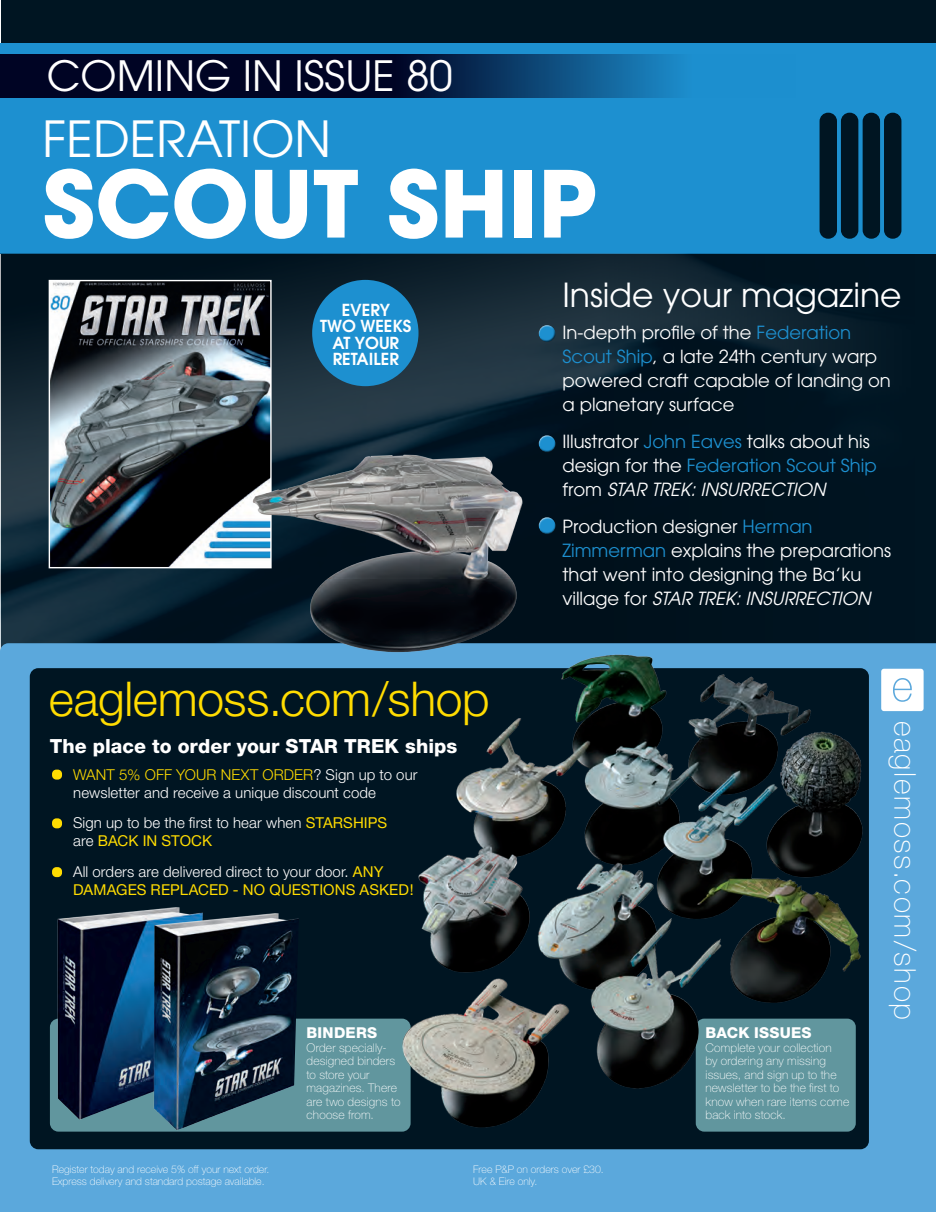
<style>
.page{position:relative;width:936px;height:1212px;background:#fff}
.page>*{position:absolute;margin:0;border:0;box-sizing:border-box;transform-origin:0 0}
.t1{font:700 91.5px "Avant Garde";color:#fff}
.t2{font:49.5px "Avant Garde LT";color:#fff}
.t3{font:300 48px "Helvetica Neue";letter-spacing:-.005em;color:#ffdc01}
.t4{font:41.55px "Avant Garde";color:#fff}
.t5{font:33px "Avant Garde";color:#fff}
.t6{font:100 30px "Helvetica Neue";letter-spacing:.055em;color:#fff}
.t7{font:800 19.5px "Helvetica Neue";color:#fff}
.t8{font:18px/24px "Avant Garde";color:#fff}
.t9{font:italic 18px "Avant Garde LT";color:#fff}
.t10{font:600 16.5px/16.5px "Avant Garde";color:#fff;text-align:center}
.t11{font:300 15px/18px "Helvetica Neue";letter-spacing:.005em;color:#fff}
.t12{font:800 15px "Helvetica Neue";letter-spacing:.015em;color:#fff}
.t13{font:100 12px/13.5px "Helvetica Neue";letter-spacing:.01em;color:#fff}
.t14{font:100 10.5px/12px "Helvetica Neue";color:#fff}
.s1{color:#ffdc01}
.s2{font-weight:400;color:#ffdc01}
.s3{color:#1d90d0}
.s4{font-family:"Avant Garde LT";color:#1d90d0}
.s5{font-family:"Avant Garde";font-style:normal}
</style>
<div class="page">
<div style="left:1px;top:0;width:934px;height:1212px;background:#001522"></div>
<div style="left:0;top:43px;width:935px;height:210px;background:#1d90d0"></div>
<svg style="left:0;top:54px;width:677px;height:44px;background:#051f45"></svg>
<div style="left:819px;top:113px;width:17px;height:126px;background:#001522;border-radius:9px"></div>
<div style="left:862px;top:113px;width:18px;height:126px;background:#001522;border-radius:9px"></div>
<div style="left:840px;top:113px;width:18px;height:126px;background:#001522;border-radius:9px"></div>
<div style="left:883px;top:113px;width:18px;height:126px;background:#001522;border-radius:9px"></div>
<img style="left:0;top:253px;width:935px;height:390px">
<img style="left:51px;top:282px;width:218px;height:284px">
<div style="left:49px;top:280px;width:222px;height:288px;border:1px solid #fff"></div>
<div style="left:312px;top:280px;width:106px;height:106px;background:#1d90d0;border-radius:50%"></div>
<div style="left:536px;top:323px;width:21px;height:15px;background:#fff;opacity:.75"></div>
<div style="left:537px;top:328px;width:21px;height:16px;background:#231f20;opacity:.75"></div>
<div style="left:536px;top:515px;width:21px;height:15px;background:#fff;opacity:.75"></div>
<div style="left:537px;top:520px;width:20px;height:15px;background:#231f20;opacity:.75"></div>
<div style="left:536px;top:433px;width:21px;height:15px;background:#fff;opacity:.75"></div>
<div style="left:537px;top:438px;width:20px;height:15px;background:#231f20;opacity:.75"></div>
<svg style="left:0;top:643px;width:935px;height:569px"></svg>
<div style="left:52px;top:769px;width:10px;height:10px;background:#ffdc01;border-radius:4px"></div>
<div style="left:52px;top:818px;width:10px;height:10px;background:#ffdc01;border-radius:4px"></div>
<div style="left:52px;top:867px;width:10px;height:10px;background:#ffdc01;border-radius:4px"></div>
<div style="left:881px;top:669px;width:42px;height:42px;background:#fff;border-radius:3px"></div>
<img style="left:52px;top:899px;width:159px;height:231px">
<img style="left:146px;top:902px;width:153px;height:233px">
<img style="left:380px;top:639px;width:533px;height:503px">
<img style="left:237px;top:396px;width:299px;height:302px">
<h3 class="t4" style="left:47px;top:51px;width:407px">COMING IN ISSUE 80</h3>
<h2 class="t2" style="left:43px;top:109px;width:290px">FEDERATION</h2>
<h1 class="t1" style="left:43px;top:144px;width:555px">SCOUT SHIP</h1>
<p class="t10" style="left:320px;top:301px;width:93px">EVERY<br>TWO WEEKS<br>AT YOUR<br>RETAILER</p>
<h3 class="t3" style="left:49px;top:669px;width:442px">eaglemoss.com/shop</h3>
<p class="t7" style="left:50px;top:734px;width:409px">The place to order your STAR TREK ships</p>
<p class="t11" style="left:73px;top:765px;width:346px"><span class="s1">WANT 5% OFF YOUR NEXT ORDER</span>? Sign up to our newsletter and receive a unique discount code</p>
<p class="t11" style="left:73px;top:814px;width:316px">Sign up to be the first to hear when <span class="s2">STARSHIPS </span>are <span class="s2">BACK IN STOCK</span></p>
<p class="t11" style="left:73px;top:862px;width:342px">All orders are delivered direct to your door. <span class="s2">ANY<br>DAMAGES REPLACED - NO QUESTIONS ASKED!</span></p>
<p class="t12" style="left:306px;top:1024px;width:72px">BINDERS</p>
<p class="t13" style="left:306px;top:1041px;width:95px">Order specially&shy;designed binders to store your magazines. There are two designs to choose from.</p>
<h3 class="t5" style="left:562px;top:275px;width:341px">Inside your magazine</h3>
<p class="t8" style="left:562px;top:320px;width:330px">In-depth profile of the <span class="s3">Federation<br>Scout Ship</span>, a late 24th century warp powered craft capable of landing on a planetary surface</p>
<p class="t8" style="left:562px;top:429px;width:316px">Illustrator <span class="s4">John Eaves</span> talks about his design for the <span class="s3">Federation Scout Ship</span></p>
<p class="t9" style="left:562px;top:479px;width:264px"><span class="s5">from</span> STAR TREK: INSURRECTION</p>
<p class="t8" style="left:562px;top:514px;width:330px">Production designer <span class="s3">Herman<br>Zimmerman</span> explains the preparations that went into designing the Ba’ku</p>
<p class="t9" style="left:562px;top:587px;width:309px"><span class="s5">village for</span> STAR TREK: INSURRECTION</p>
<p class="t12" style="left:705px;top:1024px;width:108px">BACK ISSUES</p>
<p class="t13" style="left:705px;top:1041px;width:145px">Complete your collection<br>by ordering any missing issues, and sign up to the newsletter to be the first to know when rare items come back into stock.</p>
<h3 class="t6" style="left:922px;top:721px;width:301px;rotate:90deg">eaglemoss.com/shop</h3>
<p class="t14" style="left:52px;top:1163px;width:219px">Register today and receive 5% off your next order.<br>Express delivery and standard postage available.</p>
<p class="t14" style="left:473px;top:1163px;width:132px">Free P&amp;P on orders over £30.<br>UK &amp; Eire only.</p>
</div>
